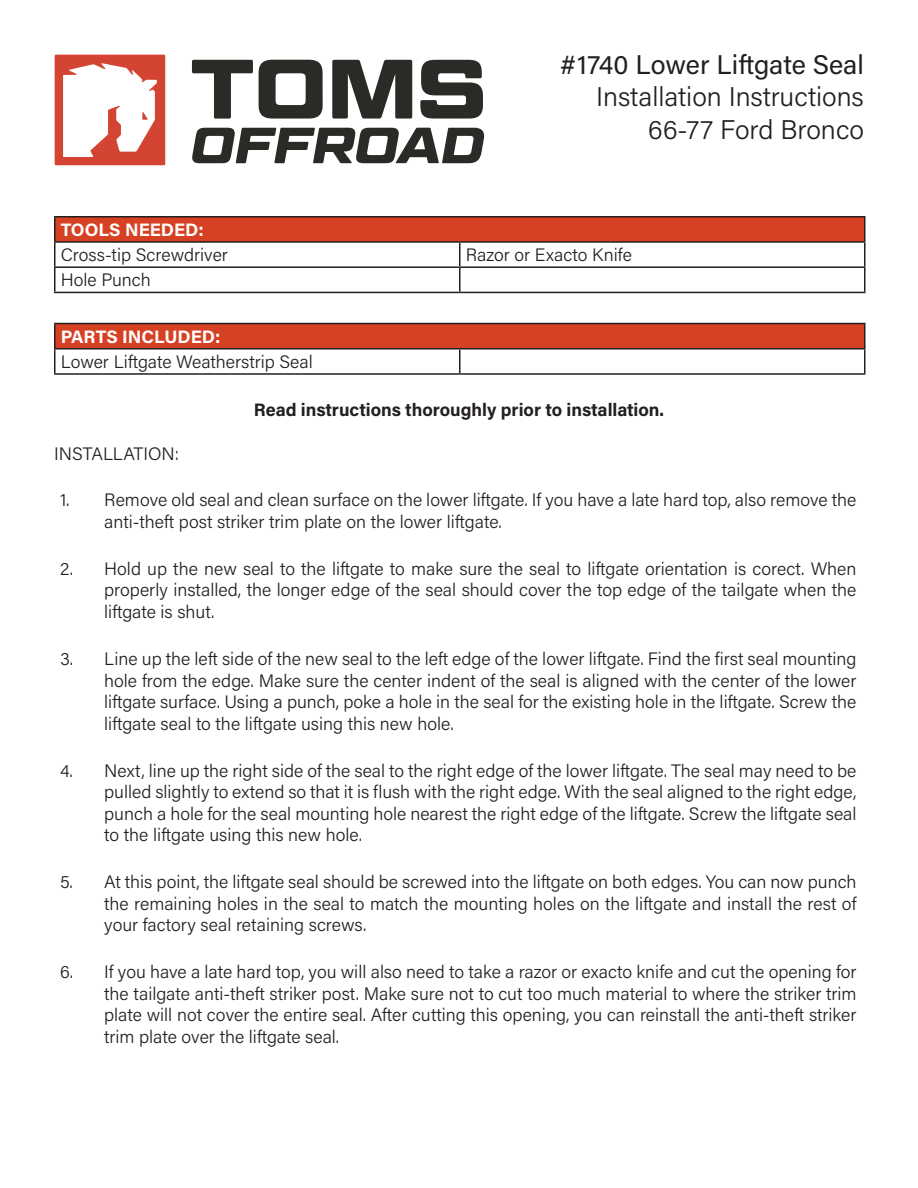
<style>
.page{position:relative;width:918px;height:1188px;background:#fff}
.page>*{position:absolute;margin:0;border:0;box-sizing:border-box;transform-origin:0 0}
.t1{font:300 27px "Acumin Pro";color:#231f20}
.t2{font:27px "Acumin Pro";color:#231f20}
.t3{font:300 18px/21.6px "Acumin Pro";color:#231f20;text-align:justify}
.t4{font:700 18px "Acumin Pro";color:#231f20}
.t5{font:700 18px "Acumin Pro";color:#fff}
</style>
<div class="page">
<svg style="left:192px;top:60px;width:61px;height:59px"></svg>
<svg style="left:259px;top:60px;width:64px;height:59px"></svg>
<svg style="left:332px;top:60px;width:80px;height:59px"></svg>
<svg style="left:420px;top:60px;width:63px;height:59px"></svg>
<svg style="left:192px;top:128px;width:292px;height:35px"></svg>
<svg style="left:55px;top:55px;width:110px;height:110px"></svg>
<div style="left:55px;top:217px;width:810px;height:25px;background:#d64123"></div>
<hr style="left:54px;top:216px;width:406px;height:2px;background:#231f20">
<hr style="left:54px;top:217px;width:2px;height:24px;background:#231f20">
<hr style="left:460px;top:216px;width:406px;height:2px;background:#231f20">
<hr style="left:864px;top:217px;width:2px;height:24px;background:#231f20">
<hr style="left:54px;top:241px;width:406px;height:2px;background:#231f20">
<hr style="left:54px;top:243px;width:2px;height:23px;background:#231f20">
<hr style="left:460px;top:241px;width:406px;height:2px;background:#231f20">
<hr style="left:864px;top:243px;width:2px;height:23px;background:#231f20">
<hr style="left:54px;top:266px;width:406px;height:2px;background:#231f20">
<hr style="left:54px;top:268px;width:2px;height:24px;background:#231f20">
<hr style="left:460px;top:266px;width:406px;height:2px;background:#231f20">
<svg style="left:459px;top:243px;width:1px;height:49px"></svg>
<hr style="left:864px;top:268px;width:2px;height:24px;background:#231f20">
<hr style="left:54px;top:292px;width:406px;height:1px;background:#231f20">
<hr style="left:460px;top:292px;width:406px;height:1px;background:#231f20">
<div style="left:55px;top:324px;width:810px;height:25px;background:#d64123"></div>
<hr style="left:54px;top:323px;width:406px;height:1px;background:#231f20">
<hr style="left:54px;top:324px;width:2px;height:24px;background:#231f20">
<hr style="left:460px;top:323px;width:406px;height:1px;background:#231f20">
<hr style="left:864px;top:324px;width:2px;height:24px;background:#231f20">
<hr style="left:54px;top:348px;width:406px;height:2px;background:#231f20">
<hr style="left:54px;top:350px;width:2px;height:23px;background:#231f20">
<hr style="left:460px;top:348px;width:406px;height:2px;background:#231f20">
<svg style="left:459px;top:350px;width:1px;height:23px"></svg>
<hr style="left:864px;top:350px;width:2px;height:23px;background:#231f20">
<hr style="left:54px;top:373px;width:406px;height:2px;background:#231f20">
<hr style="left:460px;top:373px;width:406px;height:2px;background:#231f20">
<p class="t2" style="left:560px;top:46px;width:305px">#1740 Lower Liftgate Seal</p>
<p class="t1" style="left:596px;top:78px;width:269px">Installation Instructions</p>
<p class="t1" style="left:648px;top:111px;width:217px">66-77 Ford Bronco</p>
<p class="t5" style="left:61px;top:217px;width:145px">TOOLS NEEDED:</p>
<p class="t3" style="left:61px;top:243px;width:169px">Cross-tip Screwdriver</p>
<p class="t3" style="left:466px;top:243px;width:168px">Razor or Exacto Knife</p>
<p class="t3" style="left:61px;top:269px;width:92px">Hole Punch</p>
<p class="t5" style="left:61px;top:324px;width:161px">PARTS INCLUDED:</p>
<p class="t3" style="left:61px;top:350px;width:254px">Lower Liftgate Weatherstrip Seal</p>
<p class="t4" style="left:254px;top:397px;width:412px">Read instructions thoroughly prior to installation.</p>
<p class="t3" style="left:54px;top:442px;width:127px">INSTALLATION:</p>
<p class="t3" style="left:60px;top:489px;width:11px">1.</p>
<p class="t3" style="left:104px;top:489px;width:754px">Remove old seal and clean surface on the lower liftgate. If you have a late hard top, also remove the anti-theft post striker trim plate on the lower liftgate.</p>
<p class="t3" style="left:60px;top:557px;width:15px">2.</p>
<p class="t3" style="left:104px;top:557px;width:754px">Hold up the new seal to the liftgate to make sure the seal to liftgate orientation is corect. When properly installed, the longer edge of the seal should cover the top edge of the tailgate when the liftgate is shut.</p>
<p class="t3" style="left:60px;top:647px;width:15px">3.</p>
<p class="t3" style="left:104px;top:647px;width:754px">Line up the left side of the new seal to the left edge of the lower liftgate. Find the first seal mounting hole from the edge. Make sure the center indent of the seal is aligned with the center of the lower liftgate surface. Using a punch, poke a hole in the seal for the existing hole in the liftgate. Screw the liftgate seal to the liftgate using this new hole.</p>
<p class="t3" style="left:60px;top:759px;width:14px">4.</p>
<p class="t3" style="left:104px;top:759px;width:754px">Next, line up the right side of the seal to the right edge of the lower liftgate. The seal may need to be pulled slightly to extend so that it is flush with the right edge. With the seal aligned to the right edge, punch a hole for the seal mounting hole nearest the right edge of the liftgate. Screw the liftgate seal to the liftgate using this new hole.</p>
<p class="t3" style="left:60px;top:870px;width:14px">5.</p>
<p class="t3" style="left:104px;top:870px;width:754px">At this point, the liftgate seal should be screwed into the liftgate on both edges. You can now punch the remaining holes in the seal to match the mounting holes on the liftgate and install the rest of your factory seal retaining screws.</p>
<p class="t3" style="left:60px;top:960px;width:15px">6.</p>
<p class="t3" style="left:104px;top:960px;width:754px">If you have a late hard top, you will also need to take a razor or exacto knife and cut the opening for the tailgate anti-theft striker post. Make sure not to cut too much material to where the striker trim plate will not cover the entire seal. After cutting this opening, you can reinstall the anti-theft striker trim plate over the liftgate seal.</p>
</div>
